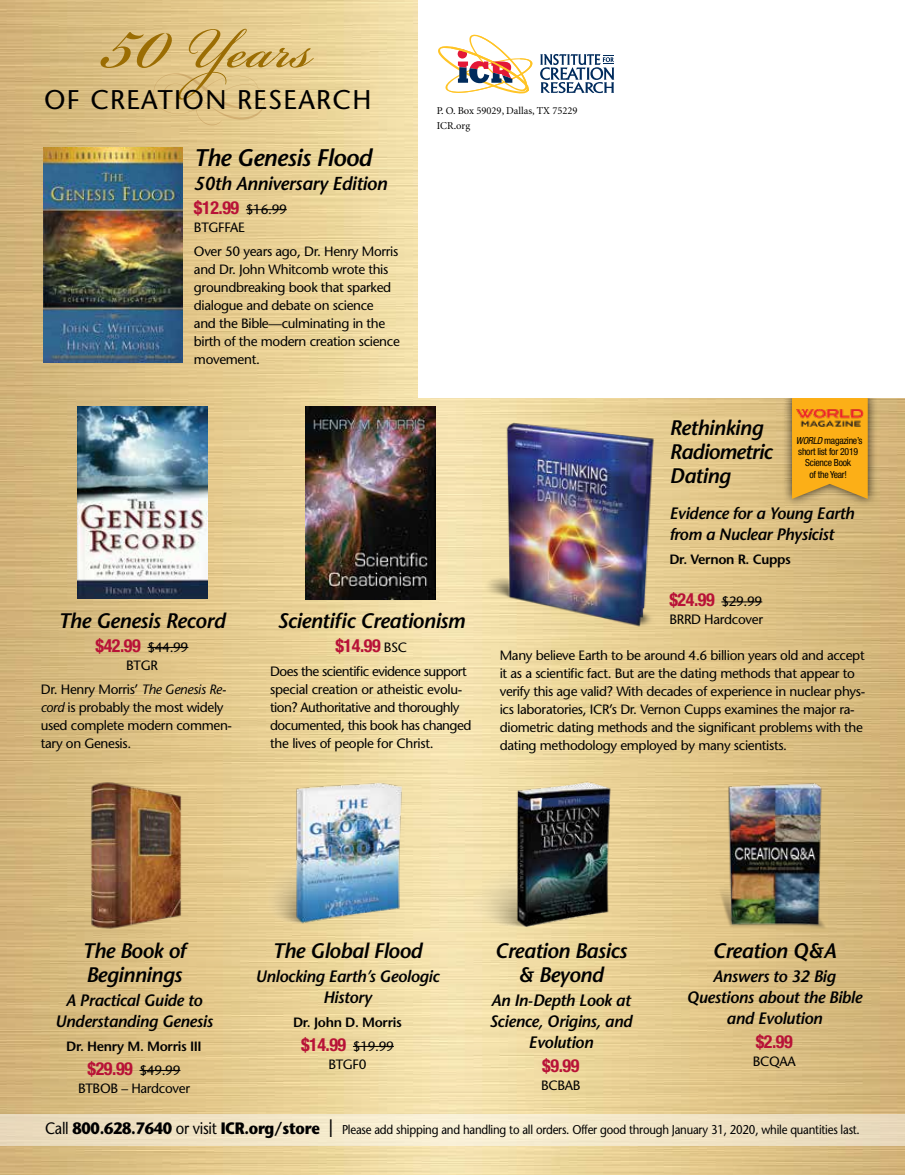
<style>
.page{position:relative;width:905px;height:1175px;background:#fff}
.page>*{position:absolute;margin:0;border:0;box-sizing:border-box;transform-origin:0 0}
.t1{font:90px "Bickham Script MM 400";color:#9b6d03}
.t2{font:27px "Stone Sans";letter-spacing:.05em;color:#000}
.t3{font:italic 600 24px "Stone Sans";letter-spacing:-.025em;color:#000}
.t4{font:italic 600 21px/24px "Stone Sans";letter-spacing:-.025em;color:#000}
.t5{font:italic 600 18.75px "Stone Sans";letter-spacing:-.025em;color:#000}
.t6{font:700 condensed 18px "Helvetica Neue";letter-spacing:-.025em;color:#b81237}
.t7{font:italic 600 16.5px/21px "Stone Sans";letter-spacing:-.025em;color:#000;text-align:center}
.t8{font:13.5px/18px "Stone Sans";letter-spacing:-.025em;color:#000}
.t9{font:600 13.5px "Stone Sans";letter-spacing:-.025em;color:#000}
.t10{font:12.75px "Stone Sans";letter-spacing:-.02em;color:#000;scale:.9 1}
.t11{font:10.5px/15px "Minion";color:#000}
.t12{font:condensed 9.75px/11.2px "Helvetica Neue";letter-spacing:-.025em;color:#000;text-align:center}
.s1{font-size:127.5px}
.s2{font-family:"Stone Sans";font-weight:400;font-stretch:normal;font-size:13.5px;color:#000}
.s3{font-style:italic}
.s4{font-size:16.5px}
.s5{font-weight:700;font-size:16.5px}
.s6{font-size:24px}
</style>
<div class="page">
<img style="left:0;top:0;width:904px;height:1174px">
<div style="left:782px;top:387px;width:95px;height:120px;background:#000;opacity:.75"></div>
<svg style="left:792px;top:397px;width:75px;height:102px;background:#f5ae21"></svg>
<svg style="left:0;top:1114px;width:904px;height:31px;background:#f0e4c7"></svg>
<svg style="left:153px;top:73px;width:112px;height:52px;background:#e1c589"></svg>
<div style="left:418px;top:0;width:486px;height:397px;background:#fff"></div>
<svg style="left:438px;top:34px;width:95px;height:60px"></svg>
<svg style="left:540px;top:54px;width:74px;height:39px"></svg>
<img style="left:43px;top:148px;width:139px;height:214px">
<hr style="left:246px;top:209px;width:41px;height:1px;background:#000">
<img style="left:77px;top:406px;width:131px;height:193px">
<img style="left:306px;top:407px;width:130px;height:192px">
<hr style="left:147px;top:647px;width:41px;height:1px;background:#000">
<hr style="left:721px;top:601px;width:41px;height:1px;background:#000">
<img style="left:481px;top:407px;width:188px;height:222px">
<hr style="left:139px;top:1070px;width:41px;height:1px;background:#000">
<hr style="left:353px;top:1046px;width:41px;height:1px;background:#000">
<img style="left:86px;top:778px;width:98px;height:154px">
<img style="left:268px;top:779px;width:135px;height:148px">
<img style="left:473px;top:774px;width:137px;height:166px">
<img style="left:707px;top:779px;width:130px;height:165px">
<img style="left:794px;top:407px;width:70px;height:22px">
<h1 class="t1" style="left:103px;top:-1px;width:211px"><span class="s1">50</span> Years</h1>
<h2 class="t2" style="left:44px;top:83px;width:329px">OF CREATION RESEARCH</h2>
<h3 class="t3" style="left:194px;top:143px;width:179px">The Genesis Flood</h3>
<h3 class="t5" style="left:194px;top:172px;width:195px">50th Anniversary Edition</h3>
<h3 class="t6" style="left:194px;top:197px;width:94px">$12.99 <span class="s2">$16.99</span></h3>
<p class="t8" style="left:194px;top:215px;width:206px;line-height:24px">BTGFFAE<br>Over 50 years ago, Dr. Henry Morris</p>
<p class="t8" style="left:194px;top:260px;width:207px">and Dr. John Whitcomb wrote this groundbreaking book that sparked dialogue and debate on science<br>and the Bible—culminating in the birth of the modern creation science movement.</p>
<p class="t11" style="left:436px;top:103px;width:142px">P. O. Box 59029, Dallas, TX 75229<br>ICR.org</p>
<h3 class="t4" style="left:58px;top:608px;width:168px">The Genesis Record</h3>
<h3 class="t6" style="left:95px;top:634px;width:94px">$42.99 <span class="s2">$44.99</span></h3>
<p class="t8" style="left:41px;top:653px;width:187px;line-height:24px;text-indent:85px">BTGR<br>Dr. Henry Morris’ <span class="s3">The Genesis Re-</span></p>
<p class="t8" style="left:41px;top:698px;width:193px"><span class="s3">cord</span> is probably the most widely used complete modern commen&shy;tary on Genesis.</p>
<h3 class="t4" style="left:277px;top:608px;width:189px">Scientific Creationism</h3>
<h3 class="t6" style="left:335px;top:634px;width:73px">$14.99 <span class="s2">BSC</span></h3>
<p class="t8" style="left:270px;top:662px;width:203px">Does the scientific evidence support special creation or atheistic evolu&shy;tion? Authoritative and thoroughly documented, this book has changed the lives of people for Christ.</p>
<h3 class="t4" style="left:669px;top:416px;width:105px">Rethinking<br>Radiometric<br>Dating</h3>
<p class="t7" style="left:669px;top:503px;width:186px;text-align:left">Evidence for a Young Earth from a Nuclear Physicist</p>
<p class="t9" style="left:669px;top:551px;width:123px">Dr. Vernon R. Cupps</p>
<h3 class="t6" style="left:669px;top:589px;width:94px">$24.99 <span class="s2">$29.99</span></h3>
<p class="t8" style="left:669px;top:610px;width:95px">BRRD Hardcover</p>
<p class="t8" style="left:500px;top:646px;width:367px">Many believe Earth to be around 4.6 billion years old and accept it as a scientific fact. But are the dating methods that appear to verify this age valid? With decades of experience in nuclear phys&shy;ics laboratories, ICR’s Dr. Vernon Cupps examines the major ra&shy;diometric dating methods and the significant problems with the dating methodology employed by many scientists.</p>
<p class="t12" style="left:795px;top:435px;width:68px"><span class="s3">WORLD</span> magazine’s short list for 2019<br>Science Book<br>of the Year!</p>
<h3 class="t4" style="left:83px;top:938px;width:104px">The Book of<br>Beginnings</h3>
<p class="t7" style="left:55px;top:989px;width:159px">A Practical Guide to<br>Understanding Genesis</p>
<p class="t9" style="left:66px;top:1037px;width:137px">Dr. Henry M. Morris III</p>
<h3 class="t6" style="left:88px;top:1057px;width:94px">$29.99 <span class="s2">$49.99</span></h3>
<p class="t8" style="left:78px;top:1079px;width:113px">BTBOB – Hardcover</p>
<h3 class="t4" style="left:272px;top:938px;width:151px">The Global Flood</h3>
<p class="t7" style="left:255px;top:965px;width:185px">Unlocking Earth’s Geologic<br>History</p>
<p class="t9" style="left:293px;top:1013px;width:110px">Dr. John D. Morris</p>
<h3 class="t6" style="left:301px;top:1033px;width:94px">$14.99 <span class="s2">$19.99</span></h3>
<p class="t8" style="left:328px;top:1055px;width:40px">BTGF0</p>
<h3 class="t4" style="left:494px;top:938px;width:134px;text-align:center">Creation Basics &amp; Beyond</h3>
<p class="t7" style="left:489px;top:989px;width:144px">An In-Depth Look at<br>Science, Origins, and<br>Evolution</p>
<h3 class="t6" style="left:542px;top:1054px;width:39px">$9.99</h3>
<p class="t8" style="left:541px;top:1076px;width:41px">BCBAB</p>
<h3 class="t4" style="left:712px;top:938px;width:125px">Creation Q&amp;A</h3>
<p class="t7" style="left:686px;top:965px;width:177px">Answers to 32 Big<br>Questions about the Bible and Evolution</p>
<h3 class="t6" style="left:755px;top:1030px;width:39px">$2.99</h3>
<p class="t8" style="left:752px;top:1052px;width:44px">BCQAA</p>
<p class="t10" style="left:45px;top:1122px;width:906px"><span class="s4">Call</span> <span class="s5">800.628.7640</span> <span class="s4">or visit</span> <span class="s5">ICR.org/store</span> <span class="s6">|</span> Please add shipping and handling to all orders. Offer good through January 31, 2020, while quantities last.</p>
</div>
